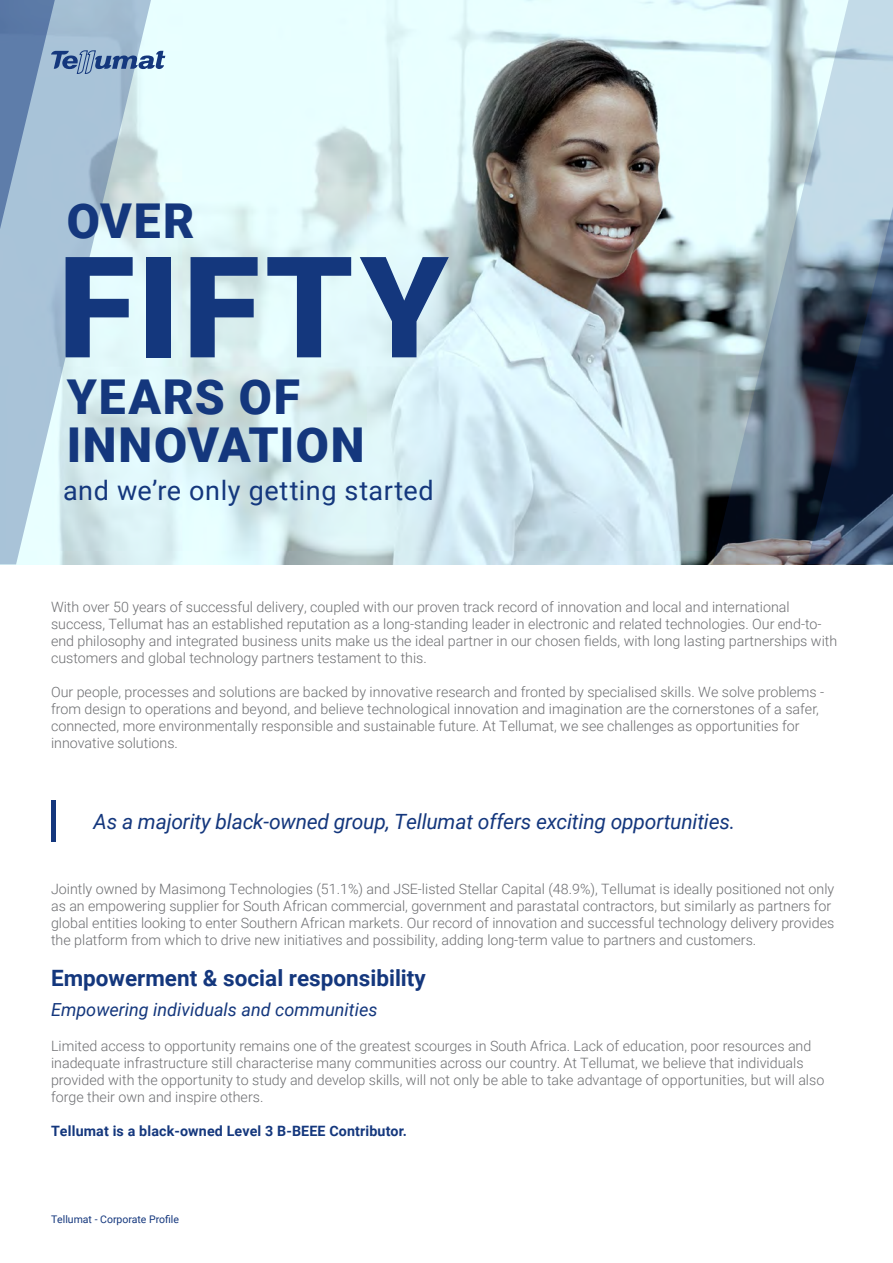
<style>
.page{position:relative;width:893px;height:1263px;background:#fff}
.page>*{position:absolute;margin:0;border:0;box-sizing:border-box;transform-origin:0 0}
.t1{font:900 141px "Roboto";letter-spacing:.03em;color:#14377d}
.t2{font:900 48px/48px "Roboto";letter-spacing:.035em;color:#14377d}
.t3{font:27px "Roboto";letter-spacing:.02em;color:#14377d}
.t4{font:700 22.5px "Roboto";color:#14377d}
.t5{font:italic 21px "Roboto";letter-spacing:-.01em;color:#14377d}
.t6{font:italic 18px "Roboto";color:#14377d}
.t7{font:300 14.25px/17.1px "Roboto";color:#6d6e71}
.t8{font:700 14.25px "Roboto";letter-spacing:.01em;color:#14377d}
.t9{font:10.5px "Roboto";color:#14377d}
</style>
<div class="page">
<img style="left:169px;top:0;width:544px;height:564px">
<hr style="left:51px;top:800px;width:4px;height:41px;background:#14377d">
<svg style="left:165px;top:0;width:4px;height:564px;background:#e0f7f8"></svg>
<svg style="left:713px;top:0;width:180px;height:564px;background:#899ba6"></svg>
<svg style="left:0;top:0;width:165px;height:564px;background:#b9d2e0"></svg>
<h2 class="t2" style="left:67px;top:195px;width:129px">OVER</h2>
<h1 class="t1" style="left:58px;top:208px;width:392px">FIFTY</h1>
<h2 class="t2" style="left:67px;top:371px;width:299px">YEARS OF<br>INNOVATION</h2>
<h3 class="t3" style="left:63px;top:471px;width:372px">and we’re only getting started</h3>
<p class="t7" style="left:51px;top:598px;width:788px">With over 50 years of successful delivery, coupled with our proven track record of innovation and local and international success, Tellumat has an established reputation as a long-standing leader in electronic and related technologies. Our end-to&shy;end philosophy and integrated business units make us the ideal partner in our chosen fields, with long lasting partnerships with customers and global technology partners testament to this.</p>
<p class="t7" style="left:51px;top:683px;width:775px">Our people, processes and solutions are backed by innovative research and fronted by specialised skills. We solve problems - from design to operations and beyond, and believe technological innovation and imagination are the cornerstones of a safer, connected, more environmentally responsible and sustainable future. At Tellumat, we see challenges as opportunities for innovative solutions.</p>
<h3 class="t5" style="left:94px;top:806px;width:643px">As a majority black-owned group, Tellumat offers exciting opportunities.</h3>
<p class="t7" style="left:51px;top:880px;width:785px">Jointly owned by Masimong Technologies (51.1%) and JSE-listed Stellar Capital (48.9%), Tellumat is ideally positioned not only as an empowering supplier for South African commercial, government and parastatal contractors, but similarly as partners for global entities looking to enter Southern African markets. Our record of innovation and successful technology delivery provides the platform from which to drive new initiatives and possibility, adding long-term value to partners and customers.</p>
<h3 class="t4" style="left:51px;top:962px;width:376px">Empowerment &amp; social responsibility</h3>
<p class="t6" style="left:51px;top:997px;width:328px">Empowering individuals and communities</p>
<p class="t7" style="left:51px;top:1036px;width:775px">Limited access to opportunity remains one of the greatest scourges in South Africa. Lack of education, poor resources and inadequate infrastructure still characterise many communities across our country. At Tellumat, we believe that individuals provided with the opportunity to study and develop skills, will not only be able to take advantage of opportunities, but will also forge their own and inspire others.</p>
<p class="t8" style="left:51px;top:1120px;width:357px">Tellumat is a black-owned Level 3 B-BEEE Contributor.</p>
<p class="t9" style="left:51px;top:1212px;width:130px">Tellumat - Corporate Profile</p>
</div>
